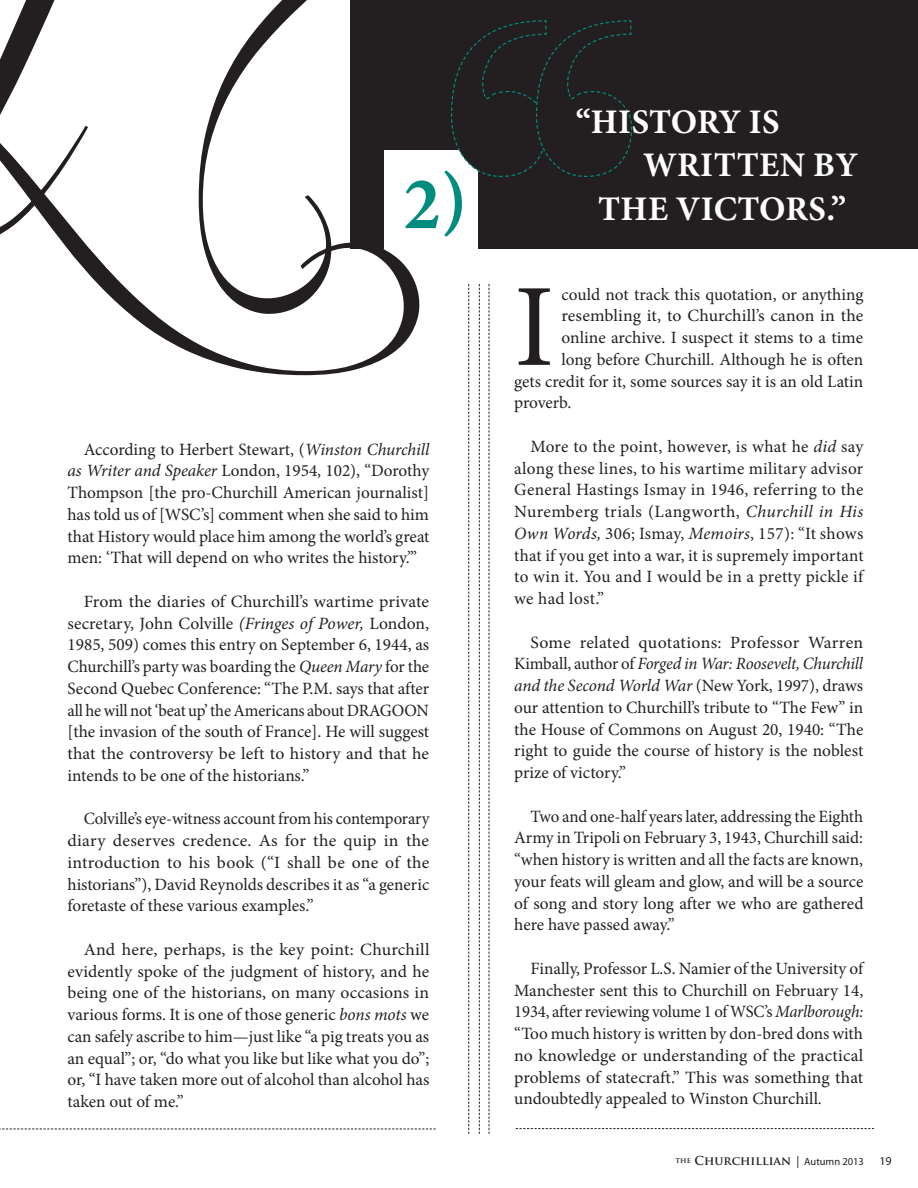
<style>
.page{position:relative;width:918px;height:1188px;background:#fff}
.page>*{position:absolute;margin:0;border:0;box-sizing:border-box;transform-origin:0 0}
.t1{font:117.6px "Minion Pro";color:#231f20}
.t2{font:700 75px "Minion Pro";color:#008c7f}
.t3{font:700 34.5px "Minion Pro";letter-spacing:.01em;color:#fff}
.t4{font:17.25px/21.8px "Minion Pro";color:#231f20;text-align:justify}
.t5{font:700 12px "Trajan Pro";color:#231f20}
.t6{font:12px "Myriad Pro";color:#231f20}
.s1{font-style:italic}
.s2{font-family:"Myriad Pro";font-weight:400}
.s3{font-family:"Myriad Pro";font-weight:400;font-size:10.5px}
</style>
<div class="page">
<div style="left:350px;top:0;width:568px;height:248px;background:#231f20"></div>
<div style="left:385px;top:150px;width:93px;height:105px;background:#fff"></div>
<svg style="left:451px;top:20px;width:182px;height:157px"></svg>
<svg style="left:0;top:1129px;width:436px;height:1px"></svg>
<svg style="left:516px;top:1128px;width:358px;height:1px"></svg>
<svg style="left:479px;top:284px;width:1px;height:850px"></svg>
<svg style="left:489px;top:284px;width:1px;height:850px"></svg>
<svg style="left:468px;top:284px;width:1px;height:850px"></svg>
<svg style="left:0;top:0;width:420px;height:375px"></svg>
<h2 class="t2" style="left:403px;top:151px;width:66px">2)</h2>
<p class="t4" style="left:67px;top:438px;width:364px;text-indent:16px">According to Herbert Stewart, (<span class="s1">Winston Churchill as Writer and Speaker</span> London, 1954, 102), “Dorothy Thompson [the pro-Churchill American journalist] has told us of [WSC’s] comment when she said to him that History would place him among the world’s great men: ‘That will depend on who writes the history.’”</p>
<p class="t4" style="left:68px;top:591px;width:363px;text-indent:16px">From the diaries of Churchill’s wartime private secretary, John Colville <span class="s1">(Fringes of Power,</span> London, 1985, 509) comes this entry on September 6, 1944, as Churchill’s party was boarding the <span class="s1">Queen Mary</span> for the Second Quebec Conference: “The P.M. says that after all he will not ‘beat up’ the Americans about DRAGOON [the invasion of the south of France]. He will suggest that the controversy be left to history and that he intends to be one of the historians.”</p>
<p class="t4" style="left:68px;top:808px;width:364px;text-indent:16px">Colville’s eye-witness account from his contemporary diary deserves credence. As for the quip in the introduction to his book (“I shall be one of the historians”), David Reynolds describes it as “a generic foretaste of these various examples.”</p>
<p class="t4" style="left:68px;top:939px;width:364px;text-indent:16px">And here, perhaps, is the key point: Churchill evidently spoke of the judgment of history, and he being one of the historians, on many occasions in various forms. It is one of those generic <span class="s1">bons mots</span> we can safely ascribe to him—just like “a pig treats you as an equal”; or, “do what you like but like what you do”; or, “I have taken more out of alcohol than alcohol has taken out of me.”</p>
<h3 class="t3" style="left:576px;top:97px;width:205px">“HISTORY IS</h3>
<h3 class="t3" style="left:643px;top:141px;width:216px">WRITTEN BY</h3>
<h3 class="t3" style="left:598px;top:184px;width:249px">THE VICTORS.”</h3>
<h1 class="t1" style="left:514px;top:249px;width:42px">I</h1>
<p class="t4" style="left:561px;top:283px;width:304px">could not track this quotation, or anything</p>
<p class="t4" style="left:561px;top:305px;width:304px">resembling it, to Churchill’s canon in the</p>
<p class="t4" style="left:561px;top:327px;width:303px">online archive. I suspect it stems to a time</p>
<p class="t4" style="left:561px;top:349px;width:303px">long before Churchill. Although he is often</p>
<p class="t4" style="left:514px;top:370px;width:351px">gets credit for it, some sources say it is an old Latin</p>
<p class="t4" style="left:514px;top:392px;width:59px">proverb.</p>
<p class="t4" style="left:514px;top:436px;width:352px;text-indent:16px">More to the point, however, is what he <span class="s1">did</span> say along these lines, to his wartime military advisor General Hastings Ismay in 1946, referring to the Nuremberg trials (Langworth, <span class="s1">Churchill in His Own Words,</span> 306; Ismay, <span class="s1">Memoirs</span>, 157): “It shows that if you get into a war, it is supremely important to win it. You and I would be in a pretty pickle if we had lost.”</p>
<p class="t4" style="left:514px;top:631px;width:351px;text-indent:16px">Some related quotations: Professor Warren Kimball, author of <span class="s1">Forged in War: Roosevelt, Churchill and the Second World War</span> (New York, 1997), draws our attention to Churchill’s tribute to “The Few” in the House of Commons on August 20, 1940: “The right to guide the course of history is the noblest prize of victory.”</p>
<p class="t4" style="left:514px;top:805px;width:351px;text-indent:16px">Two and one-half years later, addressing the Eighth Army in Tripoli on February 3, 1943, Churchill said: “when history is written and all the facts are known, your feats will gleam and glow, and will be a source of song and story long after we who are gathered here have passed away.”</p>
<p class="t4" style="left:514px;top:958px;width:352px;text-indent:16px">Finally, Professor L.S. Namier of the University of Manchester sent this to Churchill on February 14, 1934, after reviewing volume 1 of WSC’s <span class="s1">Marlborough: </span>“Too much history is written by don-bred dons with no knowledge or understanding of the practical problems of statecraft.” This was something that undoubtedly appealed to Winston Churchill.</p>
<p class="t5" style="left:675px;top:1153px;width:190px"><sup>THE</sup> CHURCHILLIAN <span class="s2">|</span> <span class="s3">Autumn 2013</span></p>
<p class="t6" style="left:879px;top:1154px;width:14px">19</p>
</div>
